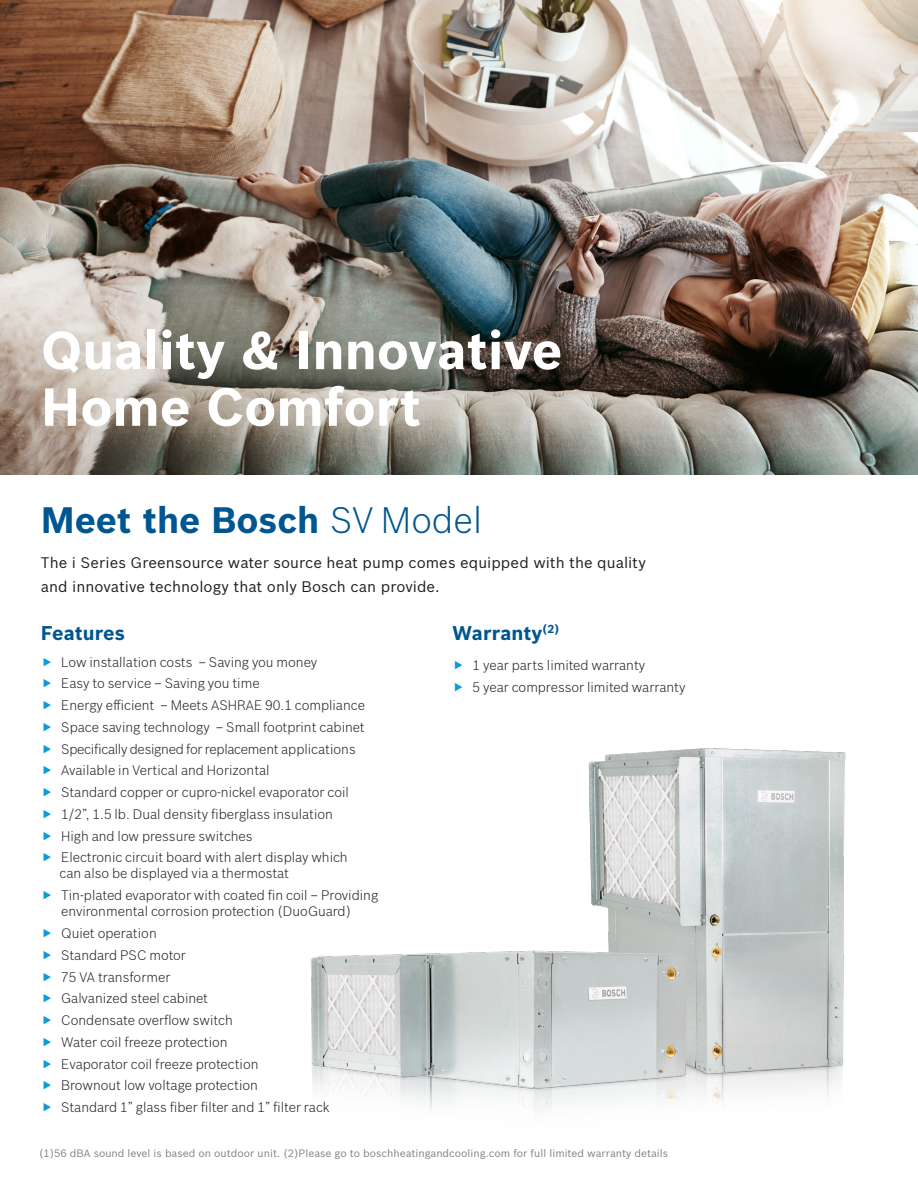
<style>
.page{position:relative;width:918px;height:1188px;background:#fff}
.page>*{position:absolute;margin:0;border:0;box-sizing:border-box;transform-origin:0 0}
.t1{font:700 52.35px/56.7px "Bosch Sans";color:#fff}
.t2{font:700 36px "Bosch Sans";color:#005691}
.Intro_11_6_Bosch_Blu{font:700 19.5px "Bosch Sans";letter-spacing:.005em;color:#005691}
.Intro_11_6_Bosch_Blu-2{font:15px/24px "Bosch Sans";letter-spacing:.005em;color:#231f20}
.t3{font:300 13.5px/16.5px "Bosch Sans";color:#231f20}
.t4{font:300 13.5px "Bosch Sans";letter-spacing:-.02em;color:#231f20}
.t5{font:10.5px "Bosch Sans";color:#808285}
.s1{font-weight:300}
</style>
<div class="page">
<img style="left:326px;top:1093px;width:502px;height:18px">
<img style="left:0;top:0;width:918px;height:474px">
<img style="left:310px;top:749px;width:535px;height:344px">
<p class="t1" style="left:41px;top:319px;width:523px">Quality &amp; Innovative<br>Home Comfort</p>
<p class="t2" style="left:41px;top:493px;width:443px">Meet the Bosch <span class="s1">SV Model</span></p>
<p class="Intro_11_6_Bosch_Blu-2" style="left:41px;top:549px;width:607px">The i Series Greensource water source heat pump comes equipped with the quality and innovative technology that only Bosch can provide.</p>
<p class="Intro_11_6_Bosch_Blu" style="left:41px;top:618px;width:86px">Features</p>
<p class="t3" style="left:61px;top:653px;width:258px">Low installation costs – Saving you money</p>
<p class="t3" style="left:61px;top:674px;width:200px">Easy to service – Saving you time</p>
<p class="t3" style="left:61px;top:696px;width:305px">Energy efficient – Meets ASHRAE 90.1 compliance</p>
<p class="t3" style="left:61px;top:718px;width:305px">Space saving technology – Small footprint cabinet</p>
<p class="t4" style="left:61px;top:739px;width:296px">Specifically designed for replacement applications</p>
<p class="t3" style="left:61px;top:761px;width:210px">Available in Vertical and Horizontal</p>
<p class="t3" style="left:61px;top:783px;width:289px">Standard copper or cupro-nickel evaporator coil</p>
<p class="t3" style="left:61px;top:805px;width:273px">1/2”, 1.5 lb. Dual density fiberglass insulation</p>
<p class="t3" style="left:61px;top:827px;width:193px">High and low pressure switches</p>
<p class="t3" style="left:60px;top:848px;width:290px">Electronic circuit board with alert display which can also be displayed via a thermostat</p>
<p class="t3" style="left:61px;top:886px;width:318px">Tin-plated evaporator with coated fin coil – Providing</p>
<p class="t3" style="left:61px;top:902px;width:291px">environmental corrosion protection (DuoGuard)</p>
<p class="t3" style="left:61px;top:924px;width:97px">Quiet operation</p>
<p class="t3" style="left:61px;top:946px;width:126px">Standard PSC motor</p>
<p class="t3" style="left:61px;top:968px;width:111px">75 VA transformer</p>
<p class="t3" style="left:61px;top:989px;width:148px">Galvanized steel cabinet</p>
<p class="t3" style="left:61px;top:1011px;width:173px">Condensate overflow switch</p>
<p class="t3" style="left:61px;top:1033px;width:168px">Water coil freeze protection</p>
<p class="t3" style="left:61px;top:1055px;width:199px">Evaporator coil freeze protection</p>
<p class="t3" style="left:61px;top:1076px;width:198px">Brownout low voltage protection</p>
<p class="t3" style="left:61px;top:1098px;width:270px">Standard 1” glass fiber filter and 1” filter rack</p>
<p class="Intro_11_6_Bosch_Blu" style="left:452px;top:618px;width:108px">Warranty<sup>(2)</sup></p>
<p class="t3" style="left:473px;top:656px;width:174px">1 year parts limited warranty</p>
<p class="t3" style="left:473px;top:678px;width:214px">5 year compressor limited warranty</p>
<p class="t5" style="left:39px;top:1145px;width:631px">(1)56 dBA sound level is based on outdoor unit. (2)Please go to boschheatingandcooling.com for full limited warranty details</p>
</div>
